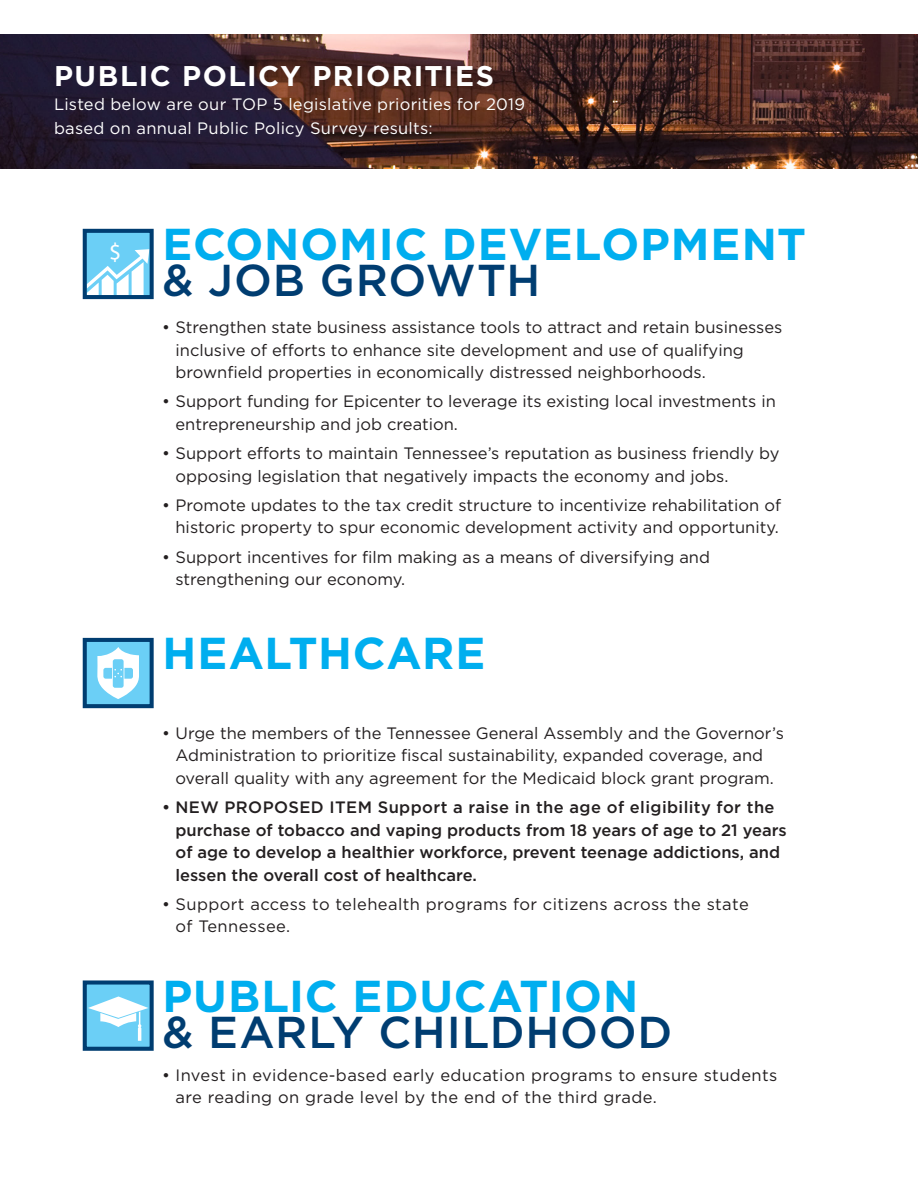
<style>
.page{position:relative;width:918px;height:1188px;background:#fff}
.page>*{position:absolute;margin:0;border:0;box-sizing:border-box;transform-origin:0 0}
.t1{font:700 44.55px "Gotham";letter-spacing:.02em;color:#00aeef}
.t2{font:500 44.55px "Gotham";letter-spacing:.02em;color:#003d71}
.t3{font:700 28.5px "Gotham";letter-spacing:.05em;color:#fff}
.t4{font:23.85px "Myriad Pro";color:#fff}
.t5{font:16.5px/22.5px "Gotham";color:#231f20}
.t6{font:500 16.5px/22.5px "Gotham";color:#231f20}
.t7{font:16.5px/22.5px "Gotham";letter-spacing:.025em;color:#231f20}
.t8{font:16.5px "Gotham";letter-spacing:.015em;color:#fff}
</style>
<div class="page">
<img style="left:0;top:35px;width:918px;height:134px">
<div style="left:85px;top:231px;width:67px;height:66px;background:#6bcff6"></div>
<svg style="left:88px;top:249px;width:61px;height:45px"></svg>
<div style="left:83px;top:229px;width:71px;height:70px;border:4px solid #003d71"></div>
<div style="left:85px;top:983px;width:67px;height:66px;background:#6bcff6"></div>
<svg style="left:88px;top:996px;width:60px;height:45px"></svg>
<div style="left:83px;top:980px;width:71px;height:71px;border:4px solid #003d71"></div>
<div style="left:85px;top:640px;width:67px;height:66px;background:#6bcff6"></div>
<svg style="left:97px;top:647px;width:42px;height:52px"></svg>
<div style="left:83px;top:638px;width:71px;height:70px;border:4px solid #003d71"></div>
<p class="t3" style="left:54px;top:57px;width:442px">PUBLIC POLICY PRIORITIES</p>
<p class="t8" style="left:54px;top:94px;width:473px">Listed below are our TOP 5 legislative priorities for 2019</p>
<p class="t8" style="left:54px;top:118px;width:380px">based on annual Public Policy Survey results:</p>
<p class="t4" style="left:109px;top:237px;width:14px">$</p>
<p class="t1" style="left:163px;top:215px;width:645px">ECONOMIC DEVELOPMENT</p>
<p class="t2" style="left:163px;top:251px;width:379px">&amp; JOB GROWTH</p>
<p class="t5" style="left:176px;top:316px;width:608px;text-indent:-14px">• Strengthen state business assistance tools to attract and retain businesses inclusive of efforts to enhance site development and use of qualifying brownfield properties in economically distressed neighborhoods.</p>
<p class="t5" style="left:176px;top:390px;width:602px;text-indent:-14px">• Support funding for Epicenter to leverage its existing local investments in entrepreneurship and job creation.</p>
<p class="t5" style="left:176px;top:442px;width:605px;text-indent:-14px">• Support efforts to maintain Tennessee’s reputation as business friendly by opposing legislation that negatively impacts the economy and jobs.</p>
<p class="t5" style="left:162px;top:494px;width:621px;text-align:right">• Promote updates to the tax credit structure to incentivize rehabilitation of historic property to spur economic development activity and opportunity.</p>
<p class="t5" style="left:176px;top:545px;width:536px;text-indent:-14px">• Support incentives for film making as a means of diversifying and strengthening our economy.</p>
<p class="t1" style="left:163px;top:624px;width:324px">HEALTHCARE</p>
<p class="t5" style="left:162px;top:721px;width:624px;text-align:center">• Urge the members of the Tennessee General Assembly and the Governor’s<br>Administration to prioritize fiscal sustainability, expanded coverage, and overall quality with any agreement for the Medicaid block grant program.</p>
<p class="t6" style="left:176px;top:796px;width:613px;text-indent:-14px">• NEW PROPOSED ITEM Support a raise in the age of eligibility for the purchase of tobacco and vaping products from 18 years of age to 21 years of age to develop a healthier workforce, prevent teenage addictions, and lessen the overall cost of healthcare.</p>
<p class="t7" style="left:176px;top:892px;width:575px;text-indent:-14px">• Support access to telehealth programs for citizens across the state of Tennessee.</p>
<p class="t1" style="left:163px;top:967px;width:477px">PUBLIC EDUCATION</p>
<p class="t2" style="left:163px;top:1003px;width:511px">&amp; EARLY CHILDHOOD</p>
<p class="t7" style="left:176px;top:1063px;width:603px;text-indent:-14px">• Invest in evidence-based early education programs to ensure students are reading on grade level by the end of the third grade.</p>
</div>
